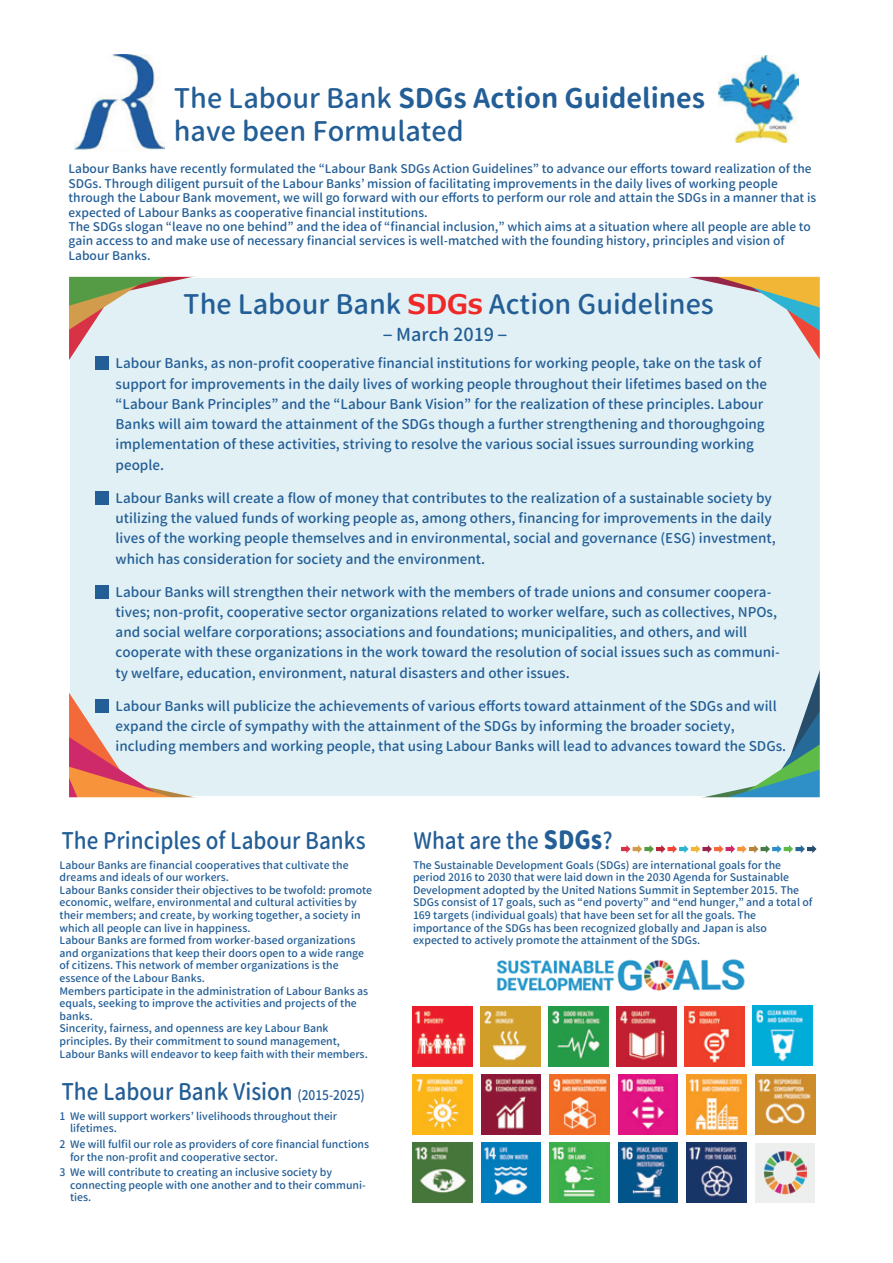
<style>
.page{position:relative;width:893px;height:1263px;background:#fff}
.page>*{position:absolute;margin:0;border:0;box-sizing:border-box;transform-origin:0 0}
.t1{font:500 27px/33.2px "Gen Jyuu Gothic X";color:#235e96}
.t2{font:500 22.95px "Gen Jyuu Gothic X";color:#235e96;scale:.9 1}
.t3{font:500 18px "Gen Jyuu Gothic X";color:#235e96}
.t4{font:500 13.5px/20.2px "Gen Jyuu Gothic X";color:#235e96}
.t5{font:500 12px/14.4px "Gen Jyuu Gothic X";color:#235e96}
.t6{font:500 10.5px/12.6px "Gen Jyuu Gothic X";color:#235e96}
.s1{font-weight:700}
.s2{font-family:"Meiryo";font-weight:700;color:#ee2928}
.s3{font-weight:800;font-size:25.05px}
.s4{font-size:13.35px}
</style>
<div class="page">
<div style="left:69px;top:276px;width:751px;height:522px;background:#e1f0f4"></div>
<img style="left:496px;top:959px;width:249px;height:32px">
<img style="left:718px;top:55px;width:80px;height:88px">
<svg style="left:621px;top:662px;width:199px;height:191px"></svg>
<img style="left:74px;top:54px;width:90px;height:97px">
<div style="left:95px;top:357px;width:13px;height:13px;background:#235e96"></div>
<div style="left:95px;top:491px;width:13px;height:13px;background:#235e96"></div>
<div style="left:95px;top:585px;width:13px;height:13px;background:#235e96"></div>
<div style="left:95px;top:699px;width:13px;height:13px;background:#235e96"></div>
<img style="left:413px;top:1007px;width:59px;height:59px">
<img style="left:481px;top:1007px;width:59px;height:59px">
<img style="left:549px;top:1007px;width:59px;height:59px">
<img style="left:617px;top:1007px;width:59px;height:59px">
<img style="left:685px;top:1007px;width:59px;height:59px">
<img style="left:753px;top:1006px;width:60px;height:59px">
<img style="left:413px;top:1075px;width:59px;height:59px">
<img style="left:481px;top:1075px;width:60px;height:59px">
<img style="left:550px;top:1075px;width:59px;height:59px">
<img style="left:618px;top:1075px;width:60px;height:59px">
<img style="left:687px;top:1075px;width:59px;height:59px">
<img style="left:755px;top:1075px;width:60px;height:59px">
<img style="left:413px;top:1143px;width:59px;height:59px">
<img style="left:481px;top:1143px;width:60px;height:59px">
<img style="left:550px;top:1143px;width:59px;height:59px">
<img style="left:618px;top:1143px;width:60px;height:59px">
<img style="left:687px;top:1143px;width:59px;height:59px">
<div style="left:755px;top:1143px;width:60px;height:59px;background:#edefef"></div>
<img style="left:764px;top:1151px;width:43px;height:43px">
<h1 class="t1" style="left:174px;top:81px;width:533px">The Labour Bank <span class="s1">SDGs Action Guidelines </span>have been Formulated</h1>
<p class="t5" style="left:69px;top:162px;width:749px">Labour Banks have recently formulated the “Labour Bank SDGs Action Guidelines” to advance our efforts toward realization of the SDGs. Through diligent pursuit of the Labour Banks’ mission of facilitating improvements in the daily lives of working people through the Labour Bank movement, we will go forward with our efforts to perform our role and attain the SDGs in a manner that is expected of Labour Banks as cooperative financial institutions.<br>The SDGs slogan “leave no one behind” and the idea of “financial inclusion,” which aims at a situation where all people are able to gain access to and make use of necessary financial services is well-matched with the founding history, principles and vision of Labour Banks.</p>
<h1 class="t1" style="left:183px;top:287px;width:532px">The Labour Bank <span class="s2">SDGs</span> Action Guidelines</h1>
<h3 class="t3" style="left:384px;top:322px;width:125px">– March 2019 –</h3>
<p class="t4" style="left:116px;top:353px;width:653px">Labour Banks, as non-profit cooperative financial institutions for working people, take on the task of support for improvements in the daily lives of working people throughout their lifetimes based on the “Labour Bank Principles” and the “Labour Bank Vision” for the realization of these principles. Labour Banks will aim toward the attainment of the SDGs though a further strengthening and thoroughgoing implementation of these activities, striving to resolve the various social issues surrounding working people.</p>
<p class="t4" style="left:116px;top:487px;width:662px">Labour Banks will create a flow of money that contributes to the realization of a sustainable society by utilizing the valued funds of working people as, among others, financing for improvements in the daily lives of the working people themselves and in environmental, social and governance (ESG) investment, which has consideration for society and the environment.</p>
<p class="t4" style="left:116px;top:581px;width:666px">Labour Banks will strengthen their network with the members of trade unions and consumer coopera&shy;tives; non-profit, cooperative sector organizations related to worker welfare, such as collectives, NPOs, and social welfare corporations; associations and foundations; municipalities, and others, and will cooperate with these organizations in the work toward the resolution of social issues such as communi&shy;ty welfare, education, environment, natural disasters and other issues.</p>
<p class="t4" style="left:116px;top:695px;width:672px">Labour Banks will publicize the achievements of various efforts toward attainment of the SDGs and will expand the circle of sympathy with the attainment of the SDGs by informing the broader society, including members and working people, that using Labour Banks will lead to advances toward the SDGs.</p>
<h2 class="t2" style="left:61px;top:824px;width:339px">The Principles of Labour Banks</h2>
<h2 class="t2" style="left:414px;top:824px;width:222px">What are the <span class="s3">SDGs</span>?</h2>
<p class="t6" style="left:60px;top:858px;width:314px">Labour Banks are financial cooperatives that cultivate the dreams and ideals of our workers.<br>Labour Banks consider their objectives to be twofold: promote economic, welfare, environmental and cultural activities by their members; and create, by working together, a society in which all people can live in happiness.<br>Labour Banks are formed from worker-based organizations and organizations that keep their doors open to a wide range of citizens. This network of member organizations is the essence of the Labour Banks.<br>Members participate in the administration of Labour Banks as equals, seeking to improve the activities and projects of the banks.<br>Sincerity, fairness, and openness are key Labour Bank principles. By their commitment to sound management, Labour Banks will endeavor to keep faith with their members.</p>
<h2 class="t2" style="left:61px;top:1075px;width:339px">The Labour Bank Vision <span class="s4">(2015-2025)</span></h2>
<p class="t6" style="left:70px;top:1109px;width:269px;text-indent:-10px">1 We will support workers’ livelihoods throughout their lifetimes.</p>
<p class="t6" style="left:70px;top:1137px;width:300px;text-indent:-10px">2 We will fulfil our role as providers of core financial functions for the non-profit and cooperative sector.</p>
<p class="t6" style="left:70px;top:1166px;width:297px;text-indent:-10px">3 We will contribute to creating an inclusive society by connecting people with one another and to their communi&shy;ties.</p>
<p class="t6" style="left:413px;top:858px;width:401px">The Sustainable Development Goals (SDGs) are international goals for the period 2016 to 2030 that were laid down in the 2030 Agenda for Sustainable Development adopted by the United Nations Summit in September 2015. The SDGs consist of 17 goals, such as “end poverty” and “end hunger,” and a total of 169 targets (individual goals) that have been set for all the goals. The importance of the SDGs has been recognized globally and Japan is also expected to actively promote the attainment of the SDGs.</p>
</div>
